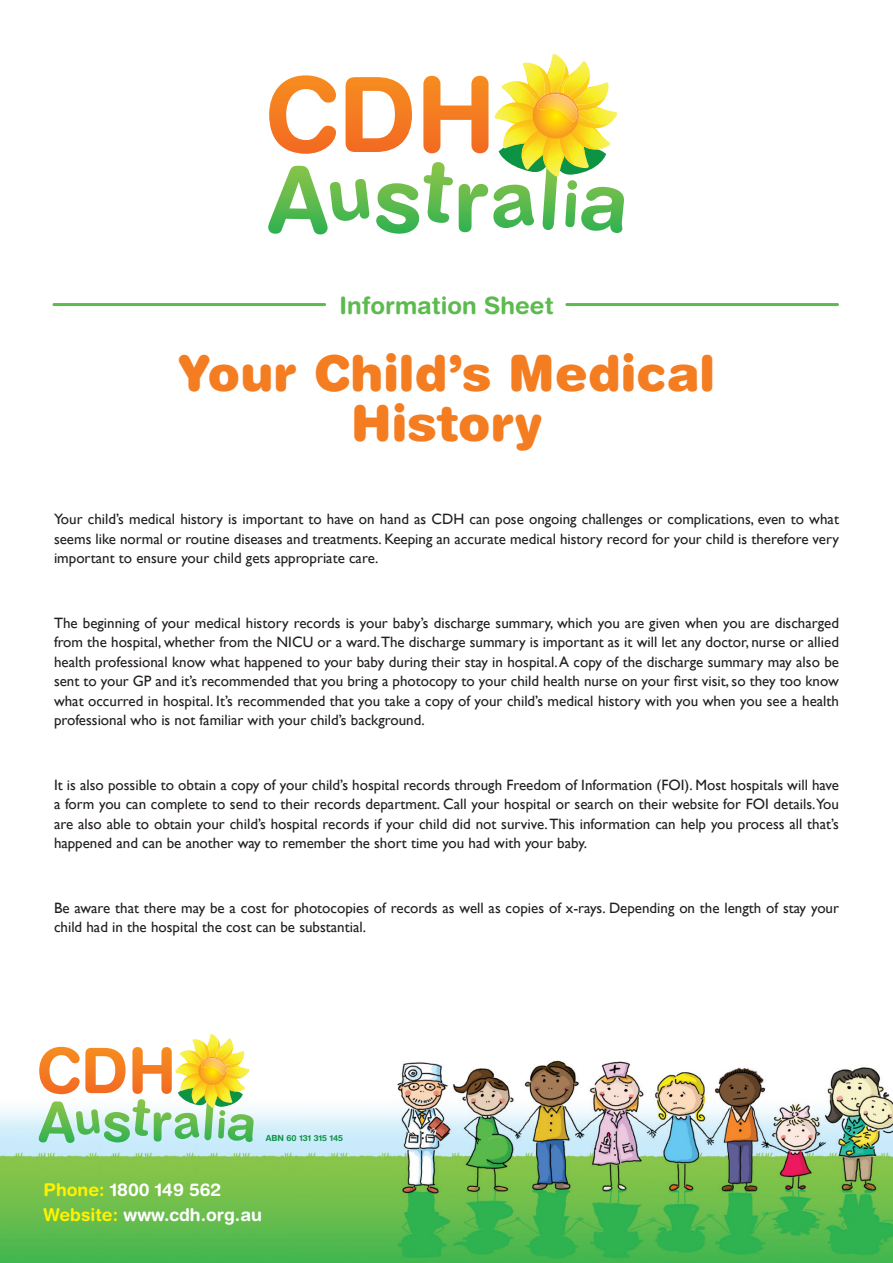
<style>
.page{position:relative;width:893px;height:1263px;background:#fff}
.page>*{position:absolute;margin:0;border:0;box-sizing:border-box;transform-origin:0 0}
.t1{font:900 49.5px/49.8px "Helvetica Rounded";color:#f47d21;text-align:center}
.t2{font:700 24px "Helvetica Rounded";color:#5cba4f}
.t3{font:700 17.7px/25.5px "Helvetica Rounded";color:#fff}
.t4{font:15px/19.5px "Gill Sans";color:#231f20;text-align:justify}
.t5{font:700 8.4px "Helvetica Rounded";color:#0d9344}
.s1{color:#fff101}
</style>
<div class="page">
<svg style="left:268px;top:54px;width:356px;height:181px"></svg>
<img style="left:537px;top:94px;width:40px;height:28px">
<div style="left:699px;top:352px;width:16px;height:43px;border:6px solid #fff;border-radius:5px"></div>
<div style="left:340px;top:295px;width:7px;height:21px;border:3px solid #fff;border-radius:2px"></div>
<svg style="left:345px;top:295px;width:2px;height:21px"></svg>
<hr style="left:52px;top:303px;width:274px;height:3px;background:#5cba4f;border-radius:2px">
<hr style="left:565px;top:303px;width:274px;height:3px;background:#5cba4f;border-radius:2px">
<img style="left:0;top:1060px;width:893px;height:203px">
<img style="left:293px;top:1060px;width:1px;height:203px">
<img style="left:194px;top:1143px;width:3px;height:120px">
<img style="left:97px;top:1143px;width:3px;height:120px">
<svg style="left:39px;top:1034px;width:215px;height:109px"></svg>
<img style="left:201px;top:1058px;width:26px;height:17px">
<h2 class="t2" style="left:339px;top:291px;width:216px">Information Sheet</h2>
<h1 class="t1" style="left:178px;top:347px;width:539px">Your Child’s Medical<br>History</h1>
<p class="t4" style="left:54px;top:509px;width:786px">Your child’s medical history is important to have on hand as CDH can pose ongoing challenges or complications, even to what seems like normal or routine diseases and treatments. Keeping an accurate medical history record for your child is therefore very important to ensure your child gets appropriate care.</p>
<p class="t4" style="left:54px;top:613px;width:786px">The beginning of your medical history records is your baby’s discharge summary, which you are given when you are discharged from the hospital, whether from the NICU or a ward.The discharge summary is important as it will let any doctor, nurse or allied health professional know what happened to your baby during their stay in hospital. A copy of the discharge summary may also be sent to your GP and it’s recommended that you bring a photocopy to your child health nurse on your first visit, so they too know what occurred in hospital. It’s recommended that you take a copy of your child’s medical history with you when you see a health professional who is not familiar with your child’s background.</p>
<p class="t4" style="left:54px;top:775px;width:786px">It is also possible to obtain a copy of your child’s hospital records through Freedom of Information (FOI). Most hospitals will have a form you can complete to send to their records department. Call your hospital or search on their website for FOI details.You are also able to obtain your child’s hospital records if your child did not survive. This information can help you process all that’s happened and can be another way to remember the short time you had with your baby.</p>
<p class="t4" style="left:54px;top:898px;width:786px">Be aware that there may be a cost for photocopies of records as well as copies of x-rays. Depending on the length of stay your child had in the hospital the cost can be substantial.</p>
<p class="t5" style="left:266px;top:1132px;width:79px">ABN 60 131 315 145</p>
<p class="t3" style="left:44px;top:1176px;width:220px"><span class="s1">Phone:</span> 1800 149 562<br><span class="s1">Website:</span> www.cdh.org.au</p>
</div>
